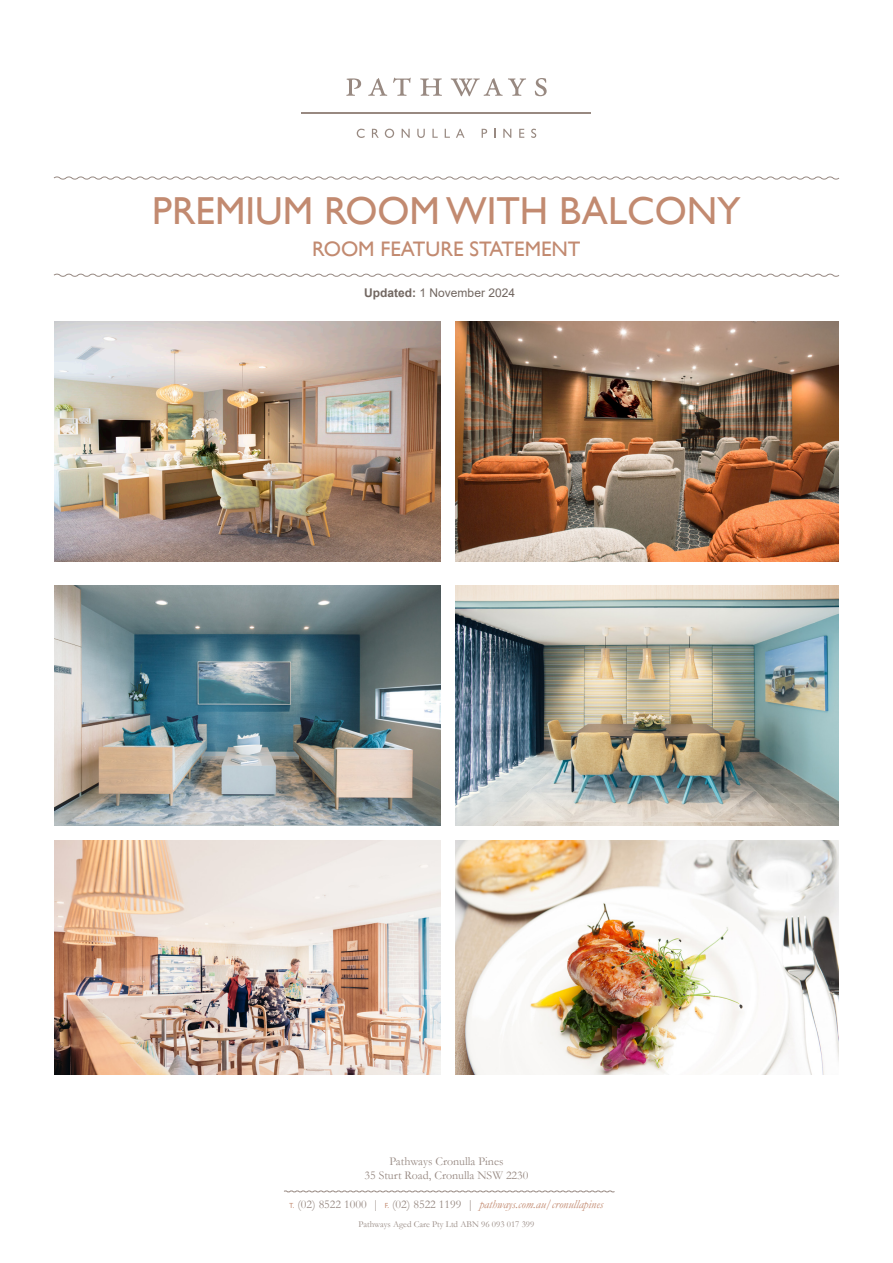
<style>
.page{position:relative;width:893px;height:1263px;background:#fff}
.page>*{position:absolute;margin:0;border:0;box-sizing:border-box;transform-origin:0 0}
.t1{font:39px "Gill Sans";color:#c28a70}
.t2{font:21px "Gill Sans";color:#c28a70}
.t3{font:italic 12px "Garamond";color:#c28a70}
.t4{font:12px/14.4px "Garamond";color:#978982;text-align:center}
.t5{font:12px "Arial";color:#726761}
.t6{font:9px "Garamond";color:#978982}
.s1{font-weight:700}
.s2{font-family:"Myriad Pro";font-style:normal;font-size:7.5px}
.s3{font-style:normal;color:#978982}
</style>
<div class="page">
<svg style="left:284px;top:1190px;width:331px;height:3px"></svg>
<svg style="left:346px;top:78px;width:15px;height:18px"></svg>
<svg style="left:368px;top:78px;width:19px;height:18px"></svg>
<svg style="left:393px;top:78px;width:18px;height:18px"></svg>
<svg style="left:420px;top:78px;width:22px;height:18px"></svg>
<svg style="left:451px;top:78px;width:75px;height:18px"></svg>
<svg style="left:535px;top:78px;width:12px;height:18px"></svg>
<hr style="left:302px;top:112px;width:289px;height:1px;background:#988981">
<svg style="left:357px;top:129px;width:8px;height:9px"></svg>
<svg style="left:372px;top:129px;width:7px;height:9px"></svg>
<svg style="left:385px;top:129px;width:9px;height:9px"></svg>
<svg style="left:402px;top:129px;width:8px;height:9px"></svg>
<svg style="left:417px;top:129px;width:8px;height:9px"></svg>
<svg style="left:432px;top:129px;width:6px;height:9px"></svg>
<svg style="left:445px;top:129px;width:5px;height:9px"></svg>
<svg style="left:456px;top:129px;width:9px;height:9px"></svg>
<svg style="left:482px;top:129px;width:5px;height:9px"></svg>
<svg style="left:503px;top:129px;width:8px;height:9px"></svg>
<svg style="left:519px;top:129px;width:5px;height:9px"></svg>
<svg style="left:531px;top:129px;width:5px;height:9px"></svg>
<svg style="left:53px;top:176px;width:787px;height:4px"></svg>
<svg style="left:53px;top:273px;width:787px;height:4px"></svg>
<img style="left:54px;top:585px;width:386px;height:241px">
<img style="left:455px;top:585px;width:384px;height:241px">
<img style="left:54px;top:841px;width:386px;height:233px">
<img style="left:455px;top:841px;width:384px;height:233px">
<img style="left:54px;top:321px;width:386px;height:241px">
<img style="left:455px;top:321px;width:384px;height:241px">
<p class="t1" style="left:152px;top:189px;width:590px">PREMIUM ROOM WITH BALCONY</p>
<p class="t2" style="left:312px;top:237px;width:270px">ROOM FEATURE STATEMENT</p>
<p class="t5" style="left:364px;top:285px;width:152px"><span class="s1">Updated:</span> 1 November 2024</p>
<p class="t4" style="left:364px;top:1153px;width:166px">Pathways Cronulla Pines<br>35 Sturt Road, Cronulla NSW 2230</p>
<p class="t3" style="left:290px;top:1196px;width:315px"><span class="s2">T.</span> <span class="s3">(02) 8522 1000 |</span> <span class="s2">F.</span> <span class="s3">(02) 8522 1199 |</span> pathways.com.au/cronullapines</p>
<p class="t6" style="left:359px;top:1218px;width:177px">Pathways Aged Care Pty Ltd ABN 96 093 017 399</p>
</div>
